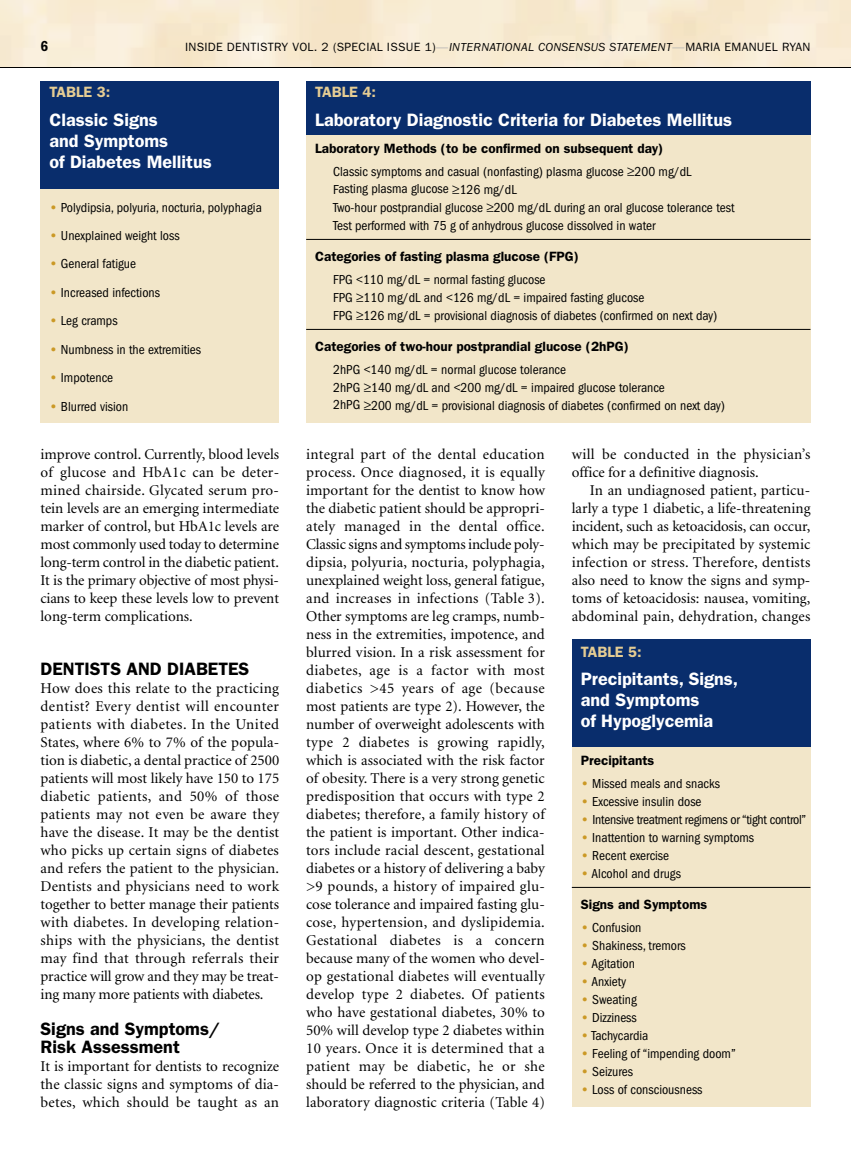
<style>
.page{position:relative;width:851px;height:1161px;background:#fff}
.page>*{position:absolute;margin:0;border:0;box-sizing:border-box;transform-origin:0 0}
.t1{font:600 18px/21px "Franklin Gothic";color:#fff}
.t2{font:600 18px/18px "Franklin Gothic";color:#000}
.t3{font:15px/18px "Minion";color:#000;text-align:justify}
.t4{font:600 15px "Franklin Gothic";color:#e5cc93}
.t5{font:600 condensed 15px "Franklin Gothic";color:#000}
.t6{font:condensed 13.5px/18px "Franklin Gothic";color:#000}
.t7{font:600 13.5px "Franklin Gothic";color:#000}
.t8{font:condensed 13.5px "Franklin Gothic";letter-spacing:-.02em;color:#000}
.t9{font:12px "Franklin Gothic";letter-spacing:.025em;color:#000}
.s1{color:#b3b3b3}
.s2{font-style:italic}
.s3{font-weight:600;font-stretch:normal;color:#cb9926}
.s4{font-weight:600;font-stretch:normal}
</style>
<div class="page">
<hr style="left:0;top:67px;width:850px;height:1px;background:#000">
<div style="left:40px;top:171px;width:239px;height:252px;background:#f2e6c9"></div>
<div style="left:40px;top:81px;width:239px;height:108px;background:#092d6c"></div>
<div style="left:572px;top:729px;width:238px;height:378px;background:#f2e6c9"></div>
<div style="left:572px;top:639px;width:238px;height:108px;background:#092d6c"></div>
<hr style="left:572px;top:887px;width:238px;height:1px;background:#000">
<div style="left:306px;top:135px;width:504px;height:288px;background:#f2e6c9"></div>
<div style="left:306px;top:81px;width:504px;height:54px;background:#092d6c"></div>
<hr style="left:306px;top:239px;width:504px;height:1px;background:#000">
<hr style="left:306px;top:329px;width:504px;height:1px;background:#000">
<p class="t5" style="left:40px;top:40px;width:9px">6</p>
<p class="t9" style="left:185px;top:42px;width:627px">INSIDE DENTISTRY VOL. 2 (SPECIAL ISSUE 1)<span class="s1">—</span><span class="s2">INTERNATIONAL CONSENSUS STATEMENT</span><span class="s1">—</span>MARIA EMANUEL RYAN</p>
<p class="t4" style="left:49px;top:87px;width:62px">TABLE 3:</p>
<p class="t1" style="left:49px;top:111px;width:164px">Classic Signs<br>and Symptoms<br>of Diabetes Mellitus</p>
<p class="t6" style="left:49px;top:199px;width:214px"><span class="s3">•</span> Polydipsia, polyuria, nocturia, polyphagia</p>
<p class="t6" style="left:49px;top:228px;width:132px"><span class="s3">•</span> Unexplained weight loss</p>
<p class="t6" style="left:49px;top:256px;width:88px"><span class="s3">•</span> General fatigue</p>
<p class="t6" style="left:49px;top:285px;width:112px"><span class="s3">•</span> Increased infections</p>
<p class="t6" style="left:49px;top:313px;width:70px"><span class="s3">•</span> Leg cramps</p>
<p class="t6" style="left:49px;top:341px;width:153px"><span class="s3">•</span> Numbness in the extremities</p>
<p class="t6" style="left:49px;top:370px;width:65px"><span class="s3">•</span> Impotence</p>
<p class="t6" style="left:49px;top:398px;width:80px"><span class="s3">•</span> Blurred vision</p>
<p class="t3" style="left:40px;top:446px;width:240px">improve control. Currently, blood levels of glucose and HbA1c can be deter&shy;mined chairside. Glycated serum pro&shy;tein levels are an emerging intermediate marker of control, but HbA1c levels are most commonly used today to determine long-term control in the diabetic patient.<br>It is the primary objective of most physi&shy;cians to keep these levels low to prevent long-term complications.</p>
<p class="t2" style="left:40px;top:661px;width:210px">DENTISTS AND DIABETES</p>
<p class="t3" style="left:40px;top:680px;width:240px">How does this relate to the practicing dentist? Every dentist will encounter patients with diabetes. In the United States, where 6% to 7% of the popula&shy;tion is diabetic, a dental practice of 2500 patients will most likely have 150 to 175 diabetic patients, and 50% of those patients may not even be aware they have the disease. It may be the dentist who picks up certain signs of diabetes and refers the patient to the physician.<br>Dentists and physicians need to work together to better manage their patients with diabetes. In developing relation&shy;ships with the physicians, the dentist may find that through referrals their practice will grow and they may be treat&shy;ing many more patients with diabetes.</p>
<p class="t2" style="left:40px;top:1021px;width:181px">Signs and Symptoms/<br>Risk Assessment</p>
<p class="t3" style="left:40px;top:1058px;width:240px">It is important for dentists to recognize the classic signs and symptoms of dia&shy;betes, which should be taught as an</p>
<p class="t4" style="left:315px;top:87px;width:62px">TABLE 4:</p>
<p class="t1" style="left:315px;top:111px;width:418px">Laboratory Diagnostic Criteria for Diabetes Mellitus</p>
<p class="t6" style="left:333px;top:138px;width:360px;line-height:22.5px;text-indent:-18px"><span class="s4">Laboratory Methods (to be confirmed on subsequent day)<br></span>Classic symptoms and casual (nonfasting) plasma glucose ≥200 mg/dL</p>
<p class="t6" style="left:333px;top:181px;width:403px">Fasting plasma glucose ≥126 mg/dL<br>Two-hour postprandial glucose ≥200 mg/dL during an oral glucose tolerance test<br>Test performed with 75 g of anhydrous glucose dissolved in water</p>
<p class="t7" style="left:315px;top:252px;width:265px">Categories of fasting plasma glucose (FPG)</p>
<p class="t6" style="left:333px;top:271px;width:386px">FPG &lt;110 mg/dL = normal fasting glucose<br>FPG ≥110 mg/dL and &lt;126 mg/dL = impaired fasting glucose<br>FPG ≥126 mg/dL = provisional diagnosis of diabetes (confirmed on next day)</p>
<p class="t7" style="left:315px;top:342px;width:315px">Categories of two-hour postprandial glucose (2hPG)</p>
<p class="t6" style="left:333px;top:361px;width:393px">2hPG &lt;140 mg/dL = normal glucose tolerance<br>2hPG ≥140 mg/dL and &lt;200 mg/dL = impaired glucose tolerance<br>2hPG ≥200 mg/dL = provisional diagnosis of diabetes (confirmed on next day)</p>
<p class="t3" style="left:306px;top:446px;width:240px">integral part of the dental education process. Once diagnosed, it is equally important for the dentist to know how the diabetic patient should be appropri&shy;ately managed in the dental office.<br>Classic signs and symptoms include poly&shy;dipsia, polyuria, nocturia, polyphagia, unexplained weight loss, general fatigue, and increases in infections (Table 3).<br>Other symptoms are leg cramps, numb&shy;ness in the extremities, impotence, and blurred vision. In a risk assessment for diabetes, age is a factor with most diabetics &gt;45 years of age (because most patients are type 2). However, the number of overweight adolescents with type 2 diabetes is growing rapidly, which is associated with the risk factor of obesity. There is a very strong genetic predisposition that occurs with type 2 diabetes; therefore, a family history of the patient is important. Other indica&shy;tors include racial descent, gestational diabetes or a history of delivering a baby &gt;9 pounds, a history of impaired glu&shy;cose tolerance and impaired fasting glu&shy;cose, hypertension, and dyslipidemia.<br>Gestational diabetes is a concern because many of the women who devel&shy;op gestational diabetes will eventually develop type 2 diabetes. Of patients who have gestational diabetes, 30% to 50% will develop type 2 diabetes within 10 years. Once it is determined that a patient may be diabetic, he or she should be referred to the physician, and laboratory diagnostic criteria (Table 4)</p>
<p class="t3" style="left:572px;top:446px;width:240px">will be conducted in the physician’s office for a definitive diagnosis.</p>
<p class="t3" style="left:572px;top:482px;width:240px;text-indent:18px">In an undiagnosed patient, particu&shy;larly a type 1 diabetic, a life-threatening incident, such as ketoacidosis, can occur, which may be precipitated by systemic infection or stress. Therefore, dentists also need to know the signs and symp&shy;toms of ketoacidosis: nausea, vomiting, abdominal pain, dehydration, changes</p>
<p class="t4" style="left:580px;top:646px;width:62px">TABLE 5:</p>
<p class="t1" style="left:580px;top:670px;width:159px">Precipitants, Signs, and Symptoms<br>of Hypoglycemia</p>
<p class="t7" style="left:580px;top:756px;width:75px">Precipitants</p>
<p class="t6" style="left:580px;top:775px;width:141px"><span class="s3">•</span> Missed meals and snacks</p>
<p class="t6" style="left:580px;top:793px;width:122px"><span class="s3">•</span> Excessive insulin dose</p>
<p class="t8" style="left:580px;top:814px;width:227px"><span class="s3">•</span> Intensive treatment regimens or “tight control”</p>
<p class="t6" style="left:580px;top:829px;width:175px"><span class="s3">•</span> Inattention to warning symptoms</p>
<p class="t6" style="left:580px;top:847px;width:90px"><span class="s3">•</span> Recent exercise</p>
<p class="t6" style="left:580px;top:865px;width:102px"><span class="s3">•</span> Alcohol and drugs</p>
<p class="t7" style="left:580px;top:900px;width:128px">Signs and Symptoms</p>
<p class="t6" style="left:580px;top:919px;width:62px"><span class="s3">•</span> Confusion</p>
<p class="t6" style="left:580px;top:937px;width:107px"><span class="s3">•</span> Shakiness, tremors</p>
<p class="t6" style="left:580px;top:955px;width:56px"><span class="s3">•</span> Agitation</p>
<p class="t6" style="left:580px;top:973px;width:47px"><span class="s3">•</span> Anxiety</p>
<p class="t6" style="left:580px;top:991px;width:57px"><span class="s3">•</span> Sweating</p>
<p class="t6" style="left:580px;top:1009px;width:58px"><span class="s3">•</span> Dizziness</p>
<p class="t6" style="left:580px;top:1027px;width:69px"><span class="s3">•</span> Tachycardia</p>
<p class="t6" style="left:580px;top:1045px;width:156px"><span class="s3">•</span> Feeling of “impending doom”</p>
<p class="t6" style="left:580px;top:1063px;width:54px"><span class="s3">•</span> Seizures</p>
<p class="t6" style="left:580px;top:1081px;width:123px"><span class="s3">•</span> Loss of consciousness</p>
</div>
